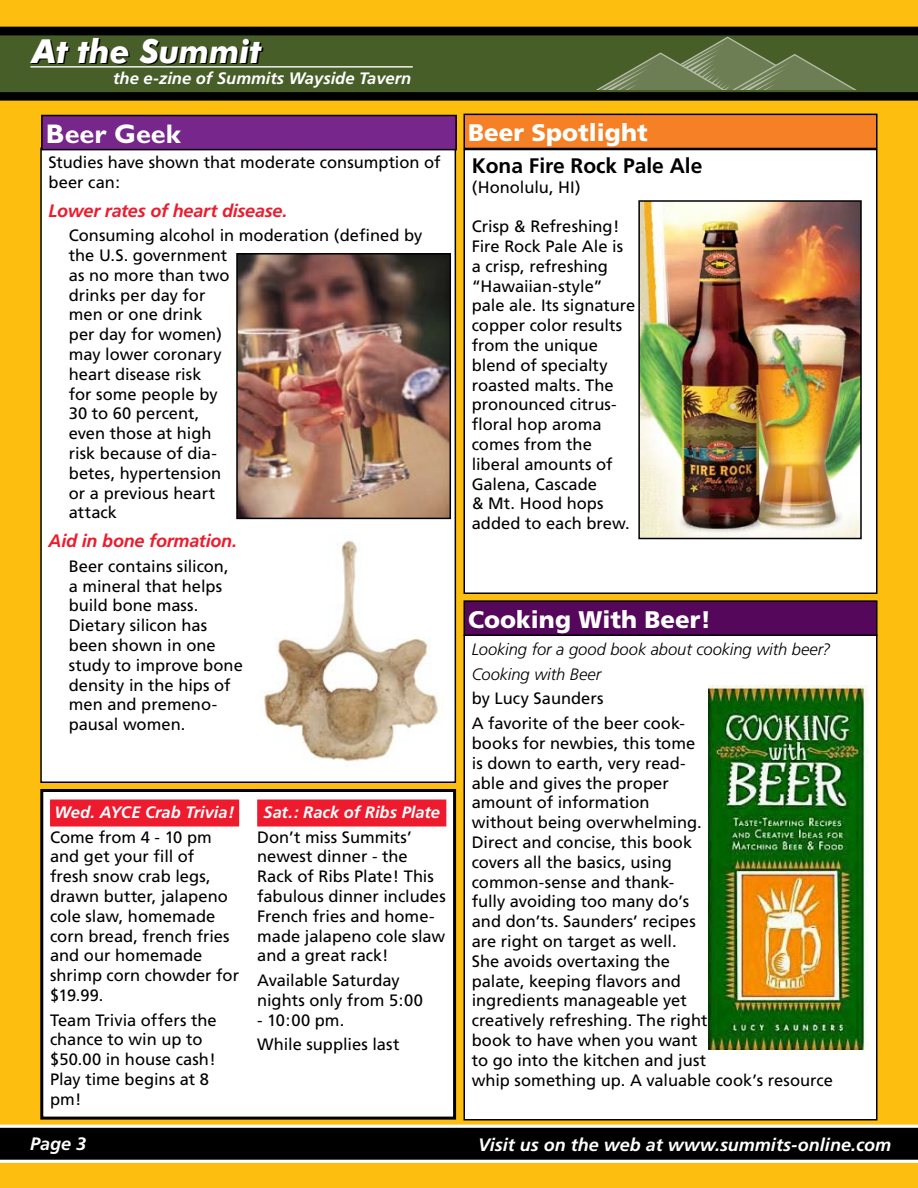
<style>
.page{position:relative;width:918px;height:1188px;background:#febe10}
.page>*{position:absolute;margin:0;border:0;box-sizing:border-box;transform-origin:0 0}
.t1{font:italic 700 33.15px "Futura BT";color:#fff}
.t2{font:700 27px "Gill Sans";color:#fff}
.t3{font:900 24px "Frutiger";color:#fff}
.t4{font:700 21px "Frutiger";color:#000}
.t5{font:italic 700 18px "Frutiger";color:#fff}
.t6{font:italic 700 18px "Frutiger";letter-spacing:-.01em;color:#ed1b2d}
.t7{font:16.5px/19.8px "Frutiger";color:#000}
.t8{font:italic 700 16.5px "Frutiger";color:#fff}
.t9{font:italic 300 16.5px/24.6px "Frutiger";letter-spacing:-.005em;color:#000}
</style>
<div class="page">
<svg style="left:0;top:1125px;width:918px;height:38px;background:#282828"></svg>
<svg style="left:0;top:27px;width:918px;height:74px;background:#070500"></svg>
<svg style="left:0;top:34px;width:918px;height:60px;background:#425625"></svg>
<hr style="left:30px;top:66px;width:383px;height:2px;background:#fff">
<svg style="left:567px;top:36px;width:324px;height:54px;background:#5b6e3f"></svg>
<div style="left:464px;top:635px;width:413px;height:485px;background:#fff"></div>
<div style="left:464px;top:634px;width:414px;height:486px;border:2px solid #000"></div>
<div style="left:41px;top:148px;width:414px;height:634px;background:#fff"></div>
<div style="left:40px;top:148px;width:416px;height:635px;border:2px solid #000"></div>
<div style="left:464px;top:150px;width:413px;height:443px;background:#fff"></div>
<div style="left:464px;top:149px;width:414px;height:445px;border:2px solid #000"></div>
<div style="left:42px;top:116px;width:414px;height:34px;background:#77278b"></div>
<div style="left:41px;top:115px;width:416px;height:35px;border:2px solid #000"></div>
<div style="left:464px;top:114px;width:413px;height:34px;background:#f58025"></div>
<div style="left:464px;top:114px;width:414px;height:35px;border:2px solid #000"></div>
<div style="left:42px;top:790px;width:413px;height:328px;background:#fff"></div>
<div style="left:50px;top:800px;width:189px;height:27px;background:#ed1b2d"></div>
<div style="left:257px;top:800px;width:189px;height:27px;background:#ed1b2d"></div>
<div style="left:40px;top:789px;width:416px;height:331px;border:3px solid #000"></div>
<img style="left:239px;top:256px;width:209px;height:260px">
<div style="left:236px;top:253px;width:215px;height:266px;border:2px solid #000"></div>
<img style="left:263px;top:540px;width:181px;height:223px">
<img style="left:641px;top:203px;width:218px;height:333px">
<div style="left:638px;top:200px;width:224px;height:339px;border:2px solid #000"></div>
<div style="left:464px;top:601px;width:413px;height:34px;background:#54075b"></div>
<div style="left:464px;top:600px;width:414px;height:36px;border:2px solid #000"></div>
<img style="left:709px;top:686px;width:159px;height:364px">
<h1 class="t1" style="left:32px;top:31px;width:231px">At the Summit</h1>
<p class="t8" style="left:113px;top:68px;width:300px">the e-zine of Summits Wayside Tavern</p>
<h2 class="t2" style="left:46px;top:118px;width:136px">Beer Geek</h2>
<h3 class="t3" style="left:468px;top:118px;width:181px">Beer Spotlight</h3>
<p class="t7" style="left:49px;top:153px;width:394px">Studies have shown that moderate consumption of beer can:</p>
<p class="t6" style="left:49px;top:200px;width:241px">Lower rates of heart disease.</p>
<p class="t7" style="left:69px;top:226px;width:355px">Consuming alcohol in moderation (defined by the U.S. government<br>as no more than two<br>drinks per day for<br>men or one drink<br>per day for women)<br>may lower coronary<br>heart disease risk<br>for some people by<br>30 to 60 percent,<br>even those at high<br>risk because of dia-<br>betes, hypertension<br>or a previous heart<br>attack</p>
<p class="t6" style="left:49px;top:530px;width:190px">Aid in bone formation.</p>
<p class="t7" style="left:69px;top:556px;width:176px">Beer contains silicon,<br>a mineral that helps build bone mass.<br>Dietary silicon has been shown in one study to improve bone density in the hips of men and premeno&shy;pausal women.</p>
<p class="t8" style="left:55px;top:802px;width:181px">Wed. AYCE Crab Trivia!</p>
<p class="t7" style="left:50px;top:827px;width:191px">Come from 4 - 10 pm and get your fill of<br>fresh snow crab legs, drawn butter, jalapeno cole slaw, homemade corn bread, french fries and our homemade shrimp corn chowder for $19.99.</p>
<p class="t7" style="left:50px;top:1010px;width:168px">Team Trivia offers the chance to win up to $50.00 in house cash!<br>Play time begins at 8 pm!</p>
<p class="t8" style="left:263px;top:802px;width:178px">Sat.: Rack of Ribs Plate</p>
<p class="t7" style="left:257px;top:827px;width:190px">Don’t miss Summits’ newest dinner - the<br>Rack of Ribs Plate! This fabulous dinner includes<br>French fries and home&shy;made jalapeno cole slaw and a great rack!</p>
<p class="t7" style="left:257px;top:970px;width:167px">Available Saturday nights only from 5:00</p>
<p class="t7" style="left:257px;top:1008px;width:144px;line-height:24.6px">- 10:00 pm.<br>While supplies last</p>
<p class="t4" style="left:472px;top:153px;width:232px">Kona Fire Rock Pale Ale</p>
<p class="t7" style="left:472px;top:177px;width:110px">(Honolulu, HI)</p>
<p class="t7" style="left:472px;top:217px;width:165px">Crisp &amp; Refreshing!<br>Fire Rock Pale Ale is a crisp, refreshing “Hawaiian-style” pale ale. Its signature copper color results from the unique blend of specialty roasted malts. The pronounced citrus&shy;floral hop aroma comes from the liberal amounts of<br>Galena, Cascade<br>&amp; Mt. Hood hops added to each brew.</p>
<h3 class="t3" style="left:468px;top:605px;width:244px">Cooking With Beer!</h3>
<p class="t9" style="left:472px;top:637px;width:360px">Looking for a good book about cooking with beer?<br>Cooking with Beer</p>
<p class="t7" style="left:472px;top:686px;width:215px;line-height:24.6px">by Lucy Saunders<br>A favorite of the beer cook-</p>
<p class="t7" style="left:472px;top:733px;width:363px">books for newbies, this tome<br>is down to earth, very read-<br>able and gives the proper<br>amount of information<br>without being overwhelming.<br>Direct and concise, this book<br>covers all the basics, using<br>common-sense and thank-<br>fully avoiding too many do’s<br>and don’ts. Saunders’ recipes<br>are right on target as well.<br>She avoids overtaxing the<br>palate, keeping flavors and<br>ingredients manageable yet<br>creatively refreshing. The right<br>book to have when you want<br>to go into the kitchen and just<br>whip something up. A valuable cook’s resource</p>
<p class="t5" style="left:30px;top:1133px;width:58px">Page 3</p>
<p class="t5" style="left:478px;top:1134px;width:414px">Visit us on the web at www.summits-online.com</p>
</div>
